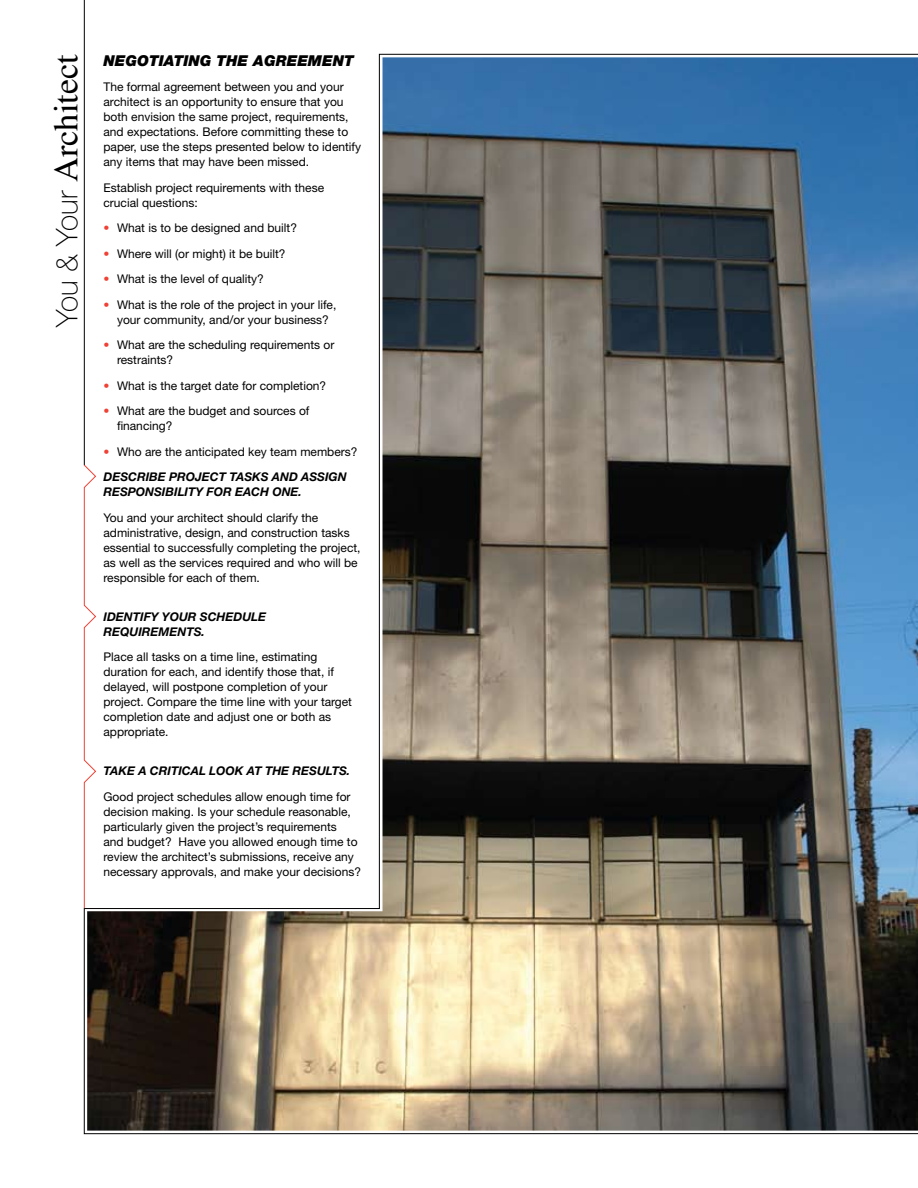
<style>
.page{position:relative;width:918px;height:1188px;background:#fff}
.page>*{position:absolute;margin:0;border:0;box-sizing:border-box;transform-origin:0 0}
.t1{font:34.5px "Times";color:#000}
.t2{font:italic 900 15px "Helvetica Neue";color:#000}
.t3{font:12px/15px "Helvetica Neue";color:#000}
.t4{font:italic 700 12px/15px "Helvetica Neue";color:#000}
.s1{font-family:"Helvetica Neue";font-weight:100;font-size:30px}
.s2{color:#ef4135}
.s3{font-weight:700;font-style:italic}
</style>
<div class="page">
<hr style="left:84px;top:0;width:1px;height:465px;background:#000">
<img style="left:84px;top:54px;width:834px;height:1080px">
<svg style="left:83px;top:464px;width:13px;height:445px"></svg>
<h1 class="t1" style="left:47px;top:327px;width:274px;rotate:-90deg"><span class="s1">You &amp; Your</span> Architect</h1>
<p class="t2" style="left:104px;top:51px;width:23px">NEGOTIATING</p>
<p class="t2" style="left:217px;top:51px;width:12px">THE</p>
<p class="t2" style="left:253px;top:51px;width:24px">AGREEMENT</p>
<p class="t3" style="left:104px;top:79px;width:259px">The formal agreement between you and your architect is an opportunity to ensure that you both envision the same project, requirements, and expectations. Before committing these to paper, use the steps presented below to identify any items that may have been missed.</p>
<p class="t3" style="left:104px;top:180px;width:222px">Establish project requirements with these crucial questions:</p>
<p class="t3" style="left:104px;top:220px;width:195px"><span class="s2">•</span> What is to be designed and built?</p>
<p class="t3" style="left:104px;top:246px;width:183px"><span class="s2">•</span> Where will (or might) it be built?</p>
<p class="t3" style="left:104px;top:271px;width:162px"><span class="s2">•</span> What is the level of quality?</p>
<p class="t3" style="left:104px;top:297px;width:234px;text-align:center"><span class="s2">•</span> What is the role of the project in your life, your community, and/or your business?</p>
<p class="t3" style="left:117px;top:337px;width:219px;text-indent:-14px"><span class="s2">•</span> What are the scheduling requirements or restraints?</p>
<p class="t3" style="left:104px;top:378px;width:224px"><span class="s2">•</span> What is the target date for completion?</p>
<p class="t3" style="left:117px;top:403px;width:194px;text-indent:-14px"><span class="s2">•</span> What are the budget and sources of financing?</p>
<p class="t3" style="left:104px;top:439px;width:256px;line-height:25.5px"><span class="s2">•</span> Who are the anticipated key team members?<br><span class="s3">DESCRIBE PROJECT TASKS AND ASSIGN</span></p>
<p class="t4" style="left:104px;top:484px;width:200px">RESPONSIBILITY FOR EACH ONE.</p>
<p class="t3" style="left:104px;top:510px;width:259px">You and your architect should clarify the administrative, design, and construction tasks essential to successfully completing the project, as well as the services required and who will be responsible for each of them.</p>
<p class="t4" style="left:104px;top:609px;width:164px">IDENTIFY YOUR SCHEDULE<br>REQUIREMENTS.</p>
<p class="t3" style="left:104px;top:649px;width:250px">Place all tasks on a time line, estimating duration for each, and identify those that, if delayed, will postpone completion of your project. Compare the time line with your target completion date and adjust one or both as appropriate.</p>
<p class="t4" style="left:104px;top:763px;width:248px">TAKE A CRITICAL LOOK AT THE RESULTS.</p>
<p class="t3" style="left:104px;top:789px;width:259px">Good project schedules allow enough time for decision making. Is your schedule reasonable, particularly given the project’s requirements<br>and budget? Have you allowed enough time to review the architect’s submissions, receive any necessary approvals, and make your decisions?</p>
</div>
